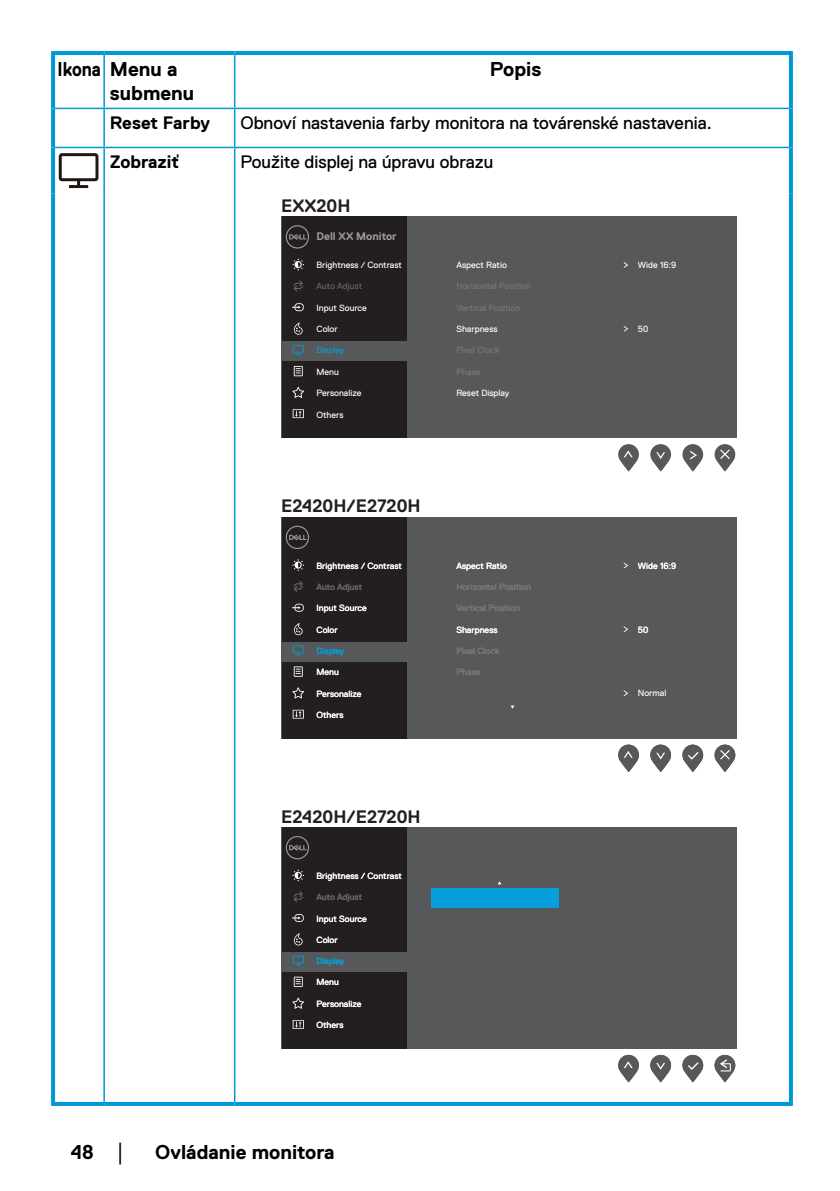
<style>
.page{position:relative;width:840px;height:1191px;background:#fff}
.page>*{position:absolute;margin:0;border:0;box-sizing:border-box;transform-origin:0 0}
.t1{font:700 20px "Dell Replica";color:#000}
.t2{font:700 20px/24px "Dell Replica";color:#000;scale:.87 1}
.t3{font:18px "Dell Replica";color:#000}
.t4{font:700 18px "Dell Replica";color:#231f20}
.t5{font:700 18px "Dell Replica";color:#000}
.t6{font:700 11px "Dell Replica";color:#9b9b9b}
.t7{font:9px "Dell Replica";color:#fff}
.t8{font:9px "Dell Replica";color:#787878}
.t9{font:9px "Dell Replica";color:#646464}
.t10{font:9px "Dell Replica";color:#069edb}
.s1{font-family:"Arial";font-weight:400;font-size:18px}
</style>
<div class="page">
<hr style="left:51px;top:51px;width:53px;height:4px;background:#0098d9">
<svg style="left:51px;top:55px;width:4px;height:53px"></svg>
<hr style="left:104px;top:51px;width:130px;height:4px;background:#0098d9">
<hr style="left:234px;top:51px;width:558px;height:4px;background:#0098d9">
<svg style="left:788px;top:55px;width:4px;height:53px"></svg>
<svg style="left:51px;top:108px;width:4px;height:39px"></svg>
<svg style="left:788px;top:108px;width:4px;height:39px"></svg>
<svg style="left:51px;top:147px;width:4px;height:47px"></svg>
<hr style="left:103px;top:55px;width:2px;height:53px;background:#0098d9">
<hr style="left:234px;top:55px;width:1px;height:53px;background:#0098d9">
<hr style="left:55px;top:108px;width:49px;height:1px;background:#0098d9">
<hr style="left:104px;top:108px;width:130px;height:1px;background:#0098d9">
<hr style="left:103px;top:109px;width:2px;height:38px;background:#0098d9">
<hr style="left:234px;top:108px;width:554px;height:1px;background:#0098d9">
<hr style="left:234px;top:109px;width:1px;height:38px;background:#0098d9">
<hr style="left:55px;top:147px;width:49px;height:1px;background:#0098d9">
<hr style="left:234px;top:194px;width:1px;height:908px;background:#0098d9">
<svg style="left:788px;top:194px;width:4px;height:908px;background:#3aafe1"></svg>
<svg style="left:104px;top:1102px;width:130px;height:4px"></svg>
<svg style="left:234px;top:1102px;width:558px;height:4px;background:#0499d9"></svg>
<hr style="left:104px;top:147px;width:130px;height:1px;background:#0098d9">
<hr style="left:103px;top:148px;width:2px;height:46px;background:#0098d9">
<hr style="left:234px;top:147px;width:554px;height:1px;background:#0098d9">
<hr style="left:234px;top:148px;width:1px;height:46px;background:#0098d9">
<svg style="left:788px;top:147px;width:4px;height:47px"></svg>
<svg style="left:51px;top:194px;width:4px;height:908px;background:#0499d9"></svg>
<svg style="left:51px;top:1102px;width:53px;height:4px"></svg>
<hr style="left:103px;top:194px;width:2px;height:908px;background:#0098d9">
<hr style="left:69px;top:185px;width:19px;height:3px;background:#221613">
<svg style="left:58px;top:153px;width:41px;height:33px"></svg>
<svg style="left:682px;top:444px;width:20px;height:28px"></svg>
<svg style="left:714px;top:444px;width:20px;height:28px"></svg>
<svg style="left:650px;top:444px;width:20px;height:28px"></svg>
<svg style="left:618px;top:444px;width:20px;height:28px"></svg>
<div style="left:281px;top:216px;width:455px;height:221px;background:#57585a"></div>
<div style="left:281px;top:216px;width:125px;height:221px;background:#231f20"></div>
<div style="left:281px;top:341px;width:125px;height:20px;background:#57585a"></div>
<svg style="left:285px;top:225px;width:24px;height:23px"></svg>
<svg style="left:292px;top:259px;width:12px;height:11px"></svg>
<svg style="left:293px;top:280px;width:10px;height:11px"></svg>
<svg style="left:294px;top:322px;width:8px;height:13px"></svg>
<svg style="left:292px;top:345px;width:11px;height:10px"></svg>
<svg style="left:293px;top:366px;width:9px;height:10px"></svg>
<svg style="left:292px;top:387px;width:12px;height:11px"></svg>
<svg style="left:292px;top:409px;width:12px;height:9px"></svg>
<svg style="left:292px;top:303px;width:11px;height:8px"></svg>
<svg style="left:623px;top:262px;width:5px;height:6px"></svg>
<svg style="left:623px;top:326px;width:5px;height:6px"></svg>
<svg style="left:714px;top:744px;width:20px;height:28px"></svg>
<svg style="left:650px;top:744px;width:20px;height:28px"></svg>
<svg style="left:618px;top:744px;width:20px;height:28px"></svg>
<div style="left:281px;top:517px;width:455px;height:221px;background:#57585a"></div>
<div style="left:281px;top:517px;width:125px;height:221px;background:#231f20"></div>
<div style="left:281px;top:642px;width:125px;height:19px;background:#57585a"></div>
<svg style="left:285px;top:526px;width:24px;height:23px"></svg>
<svg style="left:292px;top:559px;width:12px;height:12px"></svg>
<svg style="left:293px;top:581px;width:10px;height:11px"></svg>
<svg style="left:294px;top:623px;width:8px;height:12px"></svg>
<svg style="left:292px;top:645px;width:11px;height:10px"></svg>
<svg style="left:293px;top:666px;width:9px;height:11px"></svg>
<svg style="left:292px;top:687px;width:12px;height:11px"></svg>
<svg style="left:292px;top:710px;width:12px;height:8px"></svg>
<svg style="left:292px;top:603px;width:11px;height:8px"></svg>
<svg style="left:623px;top:562px;width:5px;height:6px"></svg>
<svg style="left:623px;top:626px;width:5px;height:6px"></svg>
<svg style="left:623px;top:690px;width:5px;height:6px"></svg>
<svg style="left:682px;top:744px;width:20px;height:28px"></svg>
<svg style="left:650px;top:1055px;width:20px;height:27px"></svg>
<svg style="left:618px;top:1055px;width:20px;height:27px"></svg>
<div style="left:281px;top:827px;width:455px;height:221px;background:#57585a"></div>
<div style="left:281px;top:827px;width:125px;height:221px;background:#231f20"></div>
<div style="left:281px;top:952px;width:125px;height:19px;background:#57585a"></div>
<svg style="left:285px;top:836px;width:24px;height:23px"></svg>
<svg style="left:292px;top:869px;width:12px;height:12px"></svg>
<svg style="left:293px;top:891px;width:10px;height:11px"></svg>
<svg style="left:294px;top:933px;width:8px;height:12px"></svg>
<svg style="left:292px;top:955px;width:11px;height:10px"></svg>
<svg style="left:293px;top:976px;width:9px;height:11px"></svg>
<svg style="left:292px;top:997px;width:12px;height:11px"></svg>
<svg style="left:292px;top:1020px;width:12px;height:8px"></svg>
<svg style="left:292px;top:914px;width:11px;height:8px"></svg>
<div style="left:431px;top:888px;width:127px;height:20px;background:#069edb"></div>
<svg style="left:714px;top:1055px;width:20px;height:27px"></svg>
<svg style="left:682px;top:1055px;width:20px;height:27px"></svg>
<h1 class="t2" style="left:110px;top:57px;width:99px;text-indent:-52px">Ikona Menu a submenu</h1>
<h1 class="t1" style="left:489px;top:58px;width:53px">Popis</h1>
<h2 class="t5" style="left:110px;top:113px;width:102px">Reset Farby</h2>
<h2 class="t3" style="left:240px;top:113px;width:472px">Obnoví nastavenia farby monitora na továrenské nastavenia.</h2>
<h2 class="t5" style="left:110px;top:152px;width:71px">Zobraziť</h2>
<h2 class="t3" style="left:240px;top:152px;width:254px">Použite displej na úpravu obrazu</h2>
<h2 class="t4" style="left:281px;top:196px;width:71px">EXX20H</h2>
<p class="t6" style="left:316px;top:230px;width:82px">Dell XX Monitor</p>
<p class="t7" style="left:316px;top:260px;width:87px">Brightness / Contrast</p>
<p class="t9" style="left:316px;top:281px;width:47px">Auto Adjust</p>
<p class="t7" style="left:316px;top:303px;width:52px">Input Source</p>
<p class="t7" style="left:316px;top:324px;width:23px">Color</p>
<p class="t10" style="left:316px;top:345px;width:29px">Display</p>
<p class="t7" style="left:316px;top:366px;width:24px">Menu</p>
<p class="t7" style="left:316px;top:388px;width:46px">Personalize</p>
<p class="t7" style="left:316px;top:409px;width:29px">Others</p>
<h2 class="t4" style="left:281px;top:496px;width:141px">E2420H/E2720H</h2>
<p class="t7" style="left:316px;top:560px;width:87px">Brightness / Contrast</p>
<p class="t9" style="left:316px;top:582px;width:47px">Auto Adjust</p>
<p class="t7" style="left:316px;top:603px;width:43px">Input Sour</p>
<p class="t7" style="left:316px;top:603px;width:52px">Input Source</p>
<p class="t7" style="left:316px;top:624px;width:23px">Color</p>
<p class="t10" style="left:316px;top:645px;width:29px">Display</p>
<p class="t7" style="left:316px;top:667px;width:24px">Menu</p>
<p class="t7" style="left:316px;top:688px;width:46px">Personalize</p>
<p class="t7" style="left:316px;top:710px;width:29px">Others</p>
<h2 class="t4" style="left:281px;top:806px;width:141px">E2420H/E2720H</h2>
<p class="t7" style="left:316px;top:871px;width:87px">Brightness / Contrast</p>
<p class="t9" style="left:316px;top:892px;width:47px">Auto Adjust</p>
<p class="t7" style="left:316px;top:913px;width:43px">Input Sour</p>
<p class="t7" style="left:316px;top:913px;width:52px">Input Source</p>
<p class="t7" style="left:316px;top:934px;width:23px">Color</p>
<p class="t10" style="left:316px;top:956px;width:29px">Display</p>
<p class="t7" style="left:316px;top:977px;width:24px">Menu</p>
<p class="t7" style="left:316px;top:998px;width:46px">Personalize</p>
<p class="t7" style="left:316px;top:1020px;width:29px">Others</p>
<p class="t7" style="left:456px;top:260px;width:52px">Aspect Ratio</p>
<p class="t8" style="left:456px;top:281px;width:76px">Horizontal Position</p>
<p class="t8" style="left:456px;top:303px;width:65px">Vertical Position</p>
<p class="t7" style="left:456px;top:324px;width:43px">Sharpness</p>
<p class="t8" style="left:456px;top:345px;width:45px">Pixel Clock</p>
<p class="t8" style="left:456px;top:366px;width:26px">Phase</p>
<p class="t7" style="left:456px;top:388px;width:55px">Reset Display</p>
<p class="t7" style="left:456px;top:560px;width:52px">Aspect Ratio</p>
<p class="t8" style="left:456px;top:582px;width:76px">Horizontal Position</p>
<p class="t8" style="left:456px;top:603px;width:39px">Vertical P</p>
<p class="t8" style="left:461px;top:603px;width:60px">ertical Position</p>
<p class="t7" style="left:456px;top:624px;width:43px">Sharpness</p>
<p class="t7" style="left:456px;top:624px;width:43px">Sharpness</p>
<p class="t8" style="left:456px;top:645px;width:45px">Pixel Clock</p>
<p class="t8" style="left:468px;top:645px;width:33px">el Clock</p>
<p class="t8" style="left:456px;top:667px;width:26px">Phase</p>
<h1 class="t1" style="left:71px;top:1141px;width:57px">48 <span class="s1">│</span></h1>
<h1 class="t1" style="left:155px;top:1141px;width:181px">Ovládanie monitora</h1>
<p class="t7" style="left:637px;top:260px;width:40px">Wide 16:9</p>
<p class="t7" style="left:637px;top:324px;width:12px">50</p>
<p class="t7" style="left:637px;top:560px;width:40px">Wide 16:9</p>
<p class="t7" style="left:637px;top:624px;width:12px">50</p>
<p class="t7" style="left:637px;top:688px;width:30px">Normal</p>
</div>
